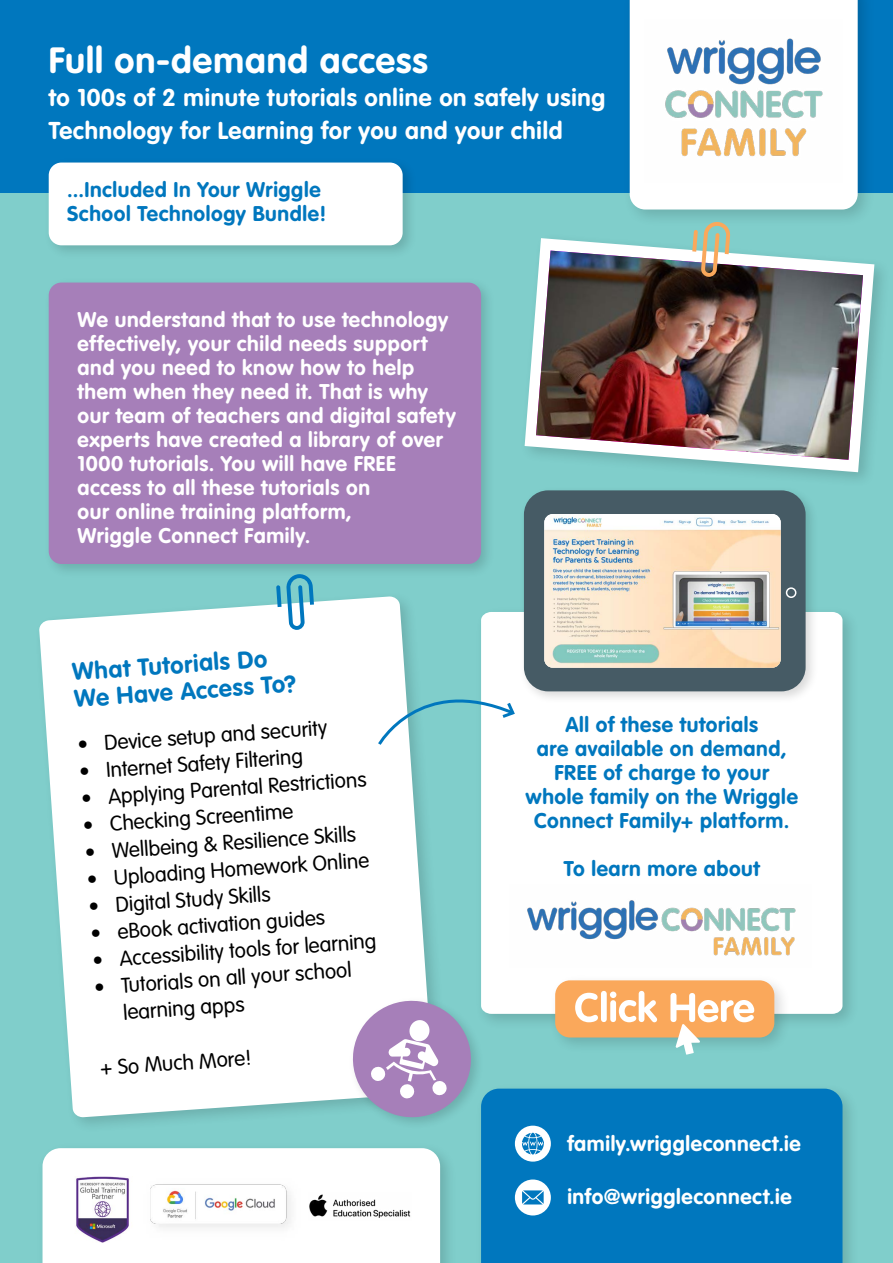
<style>
.page{position:relative;width:893px;height:1263px;background:#80cecb}
.page>*{position:absolute;margin:0;border:0;box-sizing:border-box;transform-origin:0 0}
.t1{font:700 36px "VAG Rounded";letter-spacing:.025em;color:#fff}
.t2{font:700 24px/33px "VAG Rounded";letter-spacing:.03em;color:#fff}
.t3{font:700 24px/27px "VAG Rounded";color:#0077be}
.t4{font:700 21px/24px "VAG Rounded";letter-spacing:.03em;color:#fff}
.t5{font:300 21px/27px "VAG Rounded Std";color:#000}
.t6{font:700 21px/24px "VAG Rounded";letter-spacing:.03em;color:#0077be}
</style>
<div class="page">
<div style="left:0;top:0;width:893px;height:193px;background:#0077be"></div>
<div style="left:475px;top:1082px;width:385px;height:181px;background:#000;opacity:.15"></div>
<div style="left:481px;top:1089px;width:361px;height:174px;background:#0077be"></div>
<div style="left:623px;top:0;width:253px;height:228px;background:#000;opacity:.15"></div>
<div style="left:630px;top:0;width:228px;height:209px;background:#fff"></div>
<svg style="left:515px;top:1179px;width:36px;height:36px"></svg>
<div style="left:36px;top:1142px;width:421px;height:121px;background:#000;opacity:.15"></div>
<div style="left:43px;top:1148px;width:397px;height:115px;background:#fff"></div>
<svg style="left:515px;top:1126px;width:36px;height:35px"></svg>
<div style="left:43px;top:277px;width:453px;height:302px;background:#000;opacity:.15"></div>
<div style="left:49px;top:283px;width:432px;height:281px;background:#a67fb9;border-radius:13px"></div>
<div style="left:43px;top:157px;width:374px;height:103px;background:#000;opacity:.15"></div>
<div style="left:49px;top:163px;width:354px;height:82px;background:#fff;border-radius:13px"></div>
<img style="left:645px;top:19px;width:198px;height:163px">
<div style="left:475px;top:606px;width:385px;height:425px;background:#000;opacity:.15"></div>
<div style="left:481px;top:612px;width:361px;height:402px;background:#fff"></div>
<div style="left:549px;top:974px;width:242px;height:80px;background:#000;opacity:.15"></div>
<div style="left:555px;top:980px;width:219px;height:57px;background:#faa85b;border-radius:15px"></div>
<svg style="left:575px;top:991px;width:82px;height:31px"></svg>
<div style="left:519px;top:485px;width:300px;height:219px;background:#000;opacity:.15"></div>
<div style="left:524px;top:490px;width:282px;height:201px;background:#465b65;border-radius:24px"></div>
<div style="left:786px;top:587px;width:10px;height:11px;border:2px solid #fff;border-radius:50%"></div>
<img style="left:544px;top:514px;width:237px;height:154px">
<img style="left:510px;top:884px;width:301px;height:83px">
<div style="left:519px;top:232px;width:372px;height:256px;background:#80cecb"></div>
<svg style="left:525px;top:238px;width:349px;height:234px"></svg>
<svg style="left:670px;top:993px;width:84px;height:62px"></svg>
<img style="left:536px;top:251px;width:327px;height:209px">
<svg style="left:692px;top:221px;width:39px;height:56px"></svg>
<svg style="left:39px;top:596px;width:395px;height:521px;background:#f0f8f8"></svg>
<svg style="left:276px;top:574px;width:38px;height:56px"></svg>
<svg style="left:376px;top:674px;width:141px;height:73px"></svg>
<div style="left:348px;top:996px;width:136px;height:134px;background:#000;opacity:.15"></div>
<svg style="left:349px;top:997px;width:126px;height:124px;background:#b0a8c9"></svg>
<img style="left:309px;top:1192px;width:102px;height:28px">
<img style="left:69px;top:1176px;width:66px;height:67px">
<img style="left:141px;top:1176px;width:164px;height:66px">
<h1 class="t1" style="left:49px;top:39px;width:381px">Full on-demand access</h1>
<p class="t2" style="left:49px;top:81px;width:558px">to 100s of 2 minute tutorials online on safely using<br>Technology for Learning for you and your child</p>
<p class="t6" style="left:67px;top:178px;width:261px">...Included In Your Wriggle<br>School Technology Bundle!</p>
<p class="t4" style="left:78px;top:308px;width:380px">We understand that to use technology effectively, your child needs support and you need to know how to help them when they need it. That is why our team of teachers and digital safety experts have created a library of over 1000 tutorials. You will have FREE access to all these tutorials on<br>our online training platform,<br>Wriggle Connect Family.</p>
<p class="t3" style="left:71px;top:658px;width:224px;rotate:-4deg">What Tutorials Do<br>We Have Access To?</p>
<p class="t5" style="left:77px;top:732px;width:252px;rotate:-4deg">• Device setup and security</p>
<p class="t5" style="left:78px;top:759px;width:226px;rotate:-4deg">• Internet Safety Filtering</p>
<p class="t5" style="left:80px;top:786px;width:287px;rotate:-4deg">• Applying Parental Restrictions</p>
<p class="t5" style="left:82px;top:813px;width:212px;rotate:-4deg">• Checking Screentime</p>
<p class="t5" style="left:84px;top:840px;width:273px;rotate:-4deg">• Wellbeing &amp; Resilience Skills</p>
<p class="t5" style="left:86px;top:867px;width:284px;rotate:-4deg">• Uploading Homework Online</p>
<p class="t5" style="left:88px;top:894px;width:184px;rotate:-4deg">• Digital Study Skills</p>
<p class="t5" style="left:90px;top:921px;width:236px;rotate:-4deg">• eBook activation guides</p>
<p class="t5" style="left:92px;top:948px;width:286px;rotate:-4deg">• Accessibility tools for learning</p>
<p class="t5" style="left:120px;top:973px;width:232px;text-indent:-27px;rotate:-4deg">• Tutorials on all your school learning apps</p>
<p class="t5" style="left:99px;top:1055px;width:153px;rotate:-4deg">+ So Much More!</p>
<p class="t6" style="left:526px;top:712px;width:274px;text-align:center">All of these tutorials<br>are available on demand,<br>FREE of charge to your whole family on the Wriggle<br>Connect Family+ platform.</p>
<p class="t6" style="left:564px;top:856px;width:198px">To learn more about</p>
<p class="t4" style="left:567px;top:1131px;width:235px">family.wriggleconnect.ie</p>
<p class="t4" style="left:567px;top:1184px;width:226px">info@wriggleconnect.ie</p>
</div>
